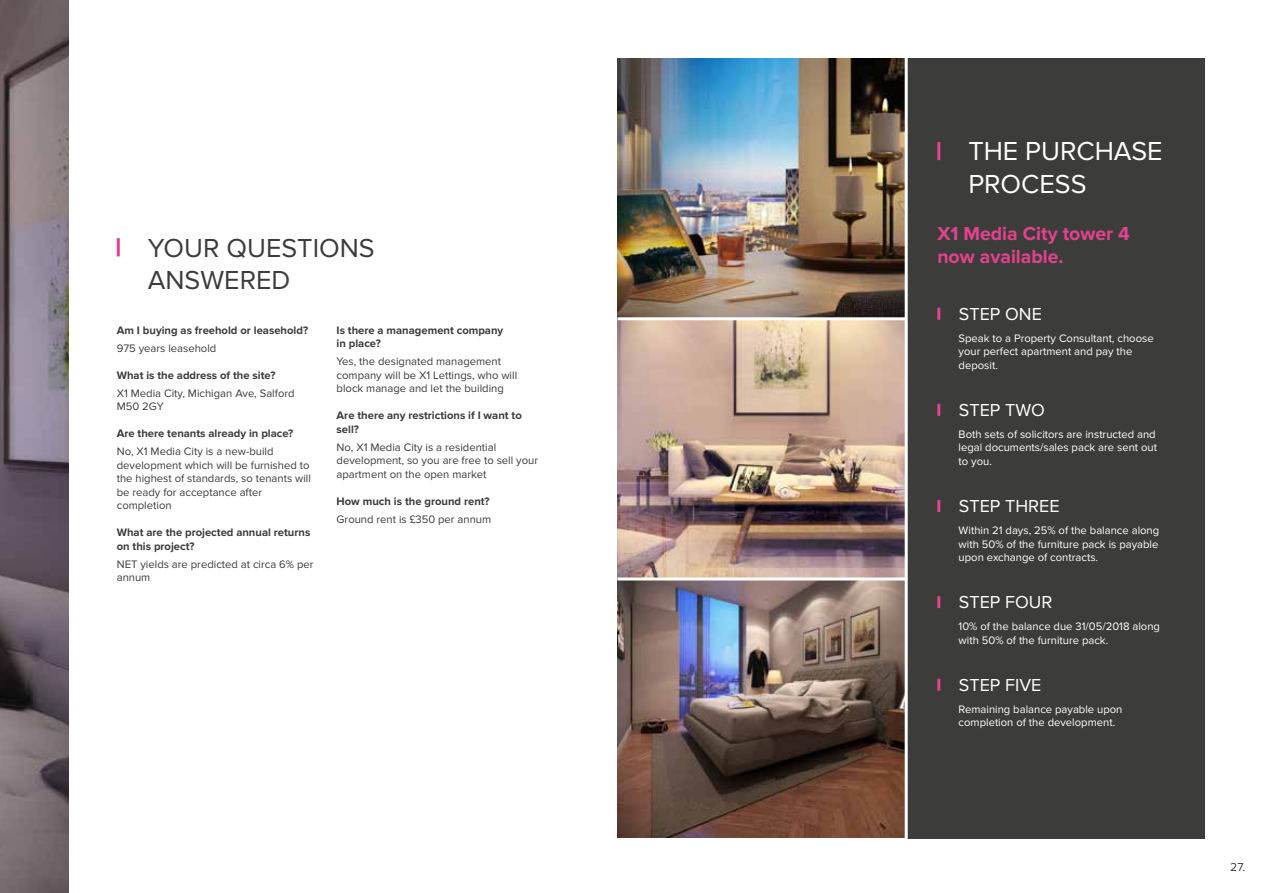
<style>
.page{position:relative;width:1263px;height:893px;background:#fff}
.page>*{position:absolute;margin:0;border:0;box-sizing:border-box;transform-origin:0 0}
.t1{font:27px/32.4px "Proxima Nova";color:#3c3c3b}
.t2{font:27px/32.4px "Proxima Nova";color:#fff}
.t3{font:700 19.5px/23.4px "Proxima Nova";color:#e4428f}
.t4{font:18px "Proxima Nova";color:#fff}
.t5{font:12px "Proxima Nova";color:#3c3c3b}
.t6{font:11.25px/13.5px "Proxima Nova";color:#3c3c3b}
.t7{font:11.25px/13.5px "Proxima Nova";color:#fff}
.t8{font:700 11.25px/13.5px "Proxima Nova";color:#3c3c3b}
</style>
<div class="page">
<img style="left:0;top:0;width:69px;height:893px">
<hr style="left:117px;top:238px;width:3px;height:18px;background:#e4428f">
<div style="left:906px;top:58px;width:298px;height:781px;background:#3c3c3b"></div>
<hr style="left:937px;top:142px;width:3px;height:18px;background:#e4428f">
<svg style="left:937px;top:308px;width:3px;height:12px"></svg>
<svg style="left:937px;top:404px;width:3px;height:12px"></svg>
<svg style="left:937px;top:500px;width:3px;height:12px"></svg>
<svg style="left:937px;top:596px;width:3px;height:12px"></svg>
<svg style="left:937px;top:679px;width:3px;height:12px"></svg>
<img style="left:617px;top:59px;width:288px;height:779px">
<hr style="left:617px;top:317px;width:289px;height:3px;background:#fff">
<hr style="left:617px;top:577px;width:289px;height:3px;background:#fff">
<hr style="left:905px;top:36px;width:3px;height:820px;background:#fff">
<h1 class="t1" style="left:148px;top:232px;width:228px">YOUR QUESTIONS<br>ANSWERED</h1>
<p class="t8" style="left:117px;top:324px;width:193px">Am I buying as freehold or leasehold?</p>
<p class="t6" style="left:117px;top:341px;width:101px">975 years leasehold</p>
<p class="t8" style="left:117px;top:369px;width:160px">What is the address of the site?</p>
<p class="t6" style="left:117px;top:386px;width:179px">X1 Media City, Michigan Ave, Salford<br>M50 2GY</p>
<p class="t8" style="left:117px;top:427px;width:178px">Are there tenants already in place?</p>
<p class="t6" style="left:117px;top:445px;width:196px">No, X1 Media City is a new-build development which will be furnished to the highest of standards, so tenants will be ready for acceptance after completion</p>
<p class="t8" style="left:117px;top:526px;width:195px">What are the projected annual returns on this project?</p>
<p class="t6" style="left:117px;top:557px;width:198px">NET yields are predicted at circa 6% per annum</p>
<p class="t8" style="left:337px;top:324px;width:168px">Is there a management company in place?</p>
<p class="t6" style="left:337px;top:355px;width:182px">Yes, the designated management company will be X1 Lettings, who will block manage and let the building</p>
<p class="t8" style="left:337px;top:409px;width:187px">Are there any restrictions if I want to sell?</p>
<p class="t6" style="left:337px;top:440px;width:203px">No, X1 Media City is a residential development, so you are free to sell your apartment on the open market</p>
<p class="t8" style="left:337px;top:495px;width:155px">How much is the ground rent?</p>
<p class="t6" style="left:337px;top:512px;width:156px">Ground rent is £350 per annum</p>
<h1 class="t2" style="left:968px;top:136px;width:196px">THE PURCHASE<br>PROCESS</h1>
<h2 class="t3" style="left:937px;top:222px;width:194px">X1 Media City tower 4 now available.</h2>
<h3 class="t4" style="left:959px;top:303px;width:85px">STEP ONE</h3>
<p class="t7" style="left:958px;top:331px;width:197px">Speak to a Property Consultant, choose your perfect apartment and pay the deposit.</p>
<h3 class="t4" style="left:959px;top:400px;width:87px">STEP TWO</h3>
<p class="t7" style="left:958px;top:428px;width:200px;text-align:justify">Both sets of solicitors are instructed and legal documents/sales pack are sent out to you.</p>
<h3 class="t4" style="left:959px;top:496px;width:102px">STEP THREE</h3>
<p class="t7" style="left:958px;top:524px;width:202px;text-align:justify">Within 21 days, 25% of the balance along with 50% of the furniture pack is payable upon exchange of contracts.</p>
<h3 class="t4" style="left:959px;top:592px;width:95px">STEP FOUR</h3>
<p class="t7" style="left:958px;top:620px;width:203px">10% of the balance due 31/05/2018 along with 50% of the furniture pack.</p>
<h3 class="t4" style="left:959px;top:674px;width:84px">STEP FIVE</h3>
<p class="t7" style="left:958px;top:702px;width:165px">Remaining balance payable upon completion of the development.</p>
<p class="t5" style="left:1230px;top:860px;width:16px">27.</p>
</div>
